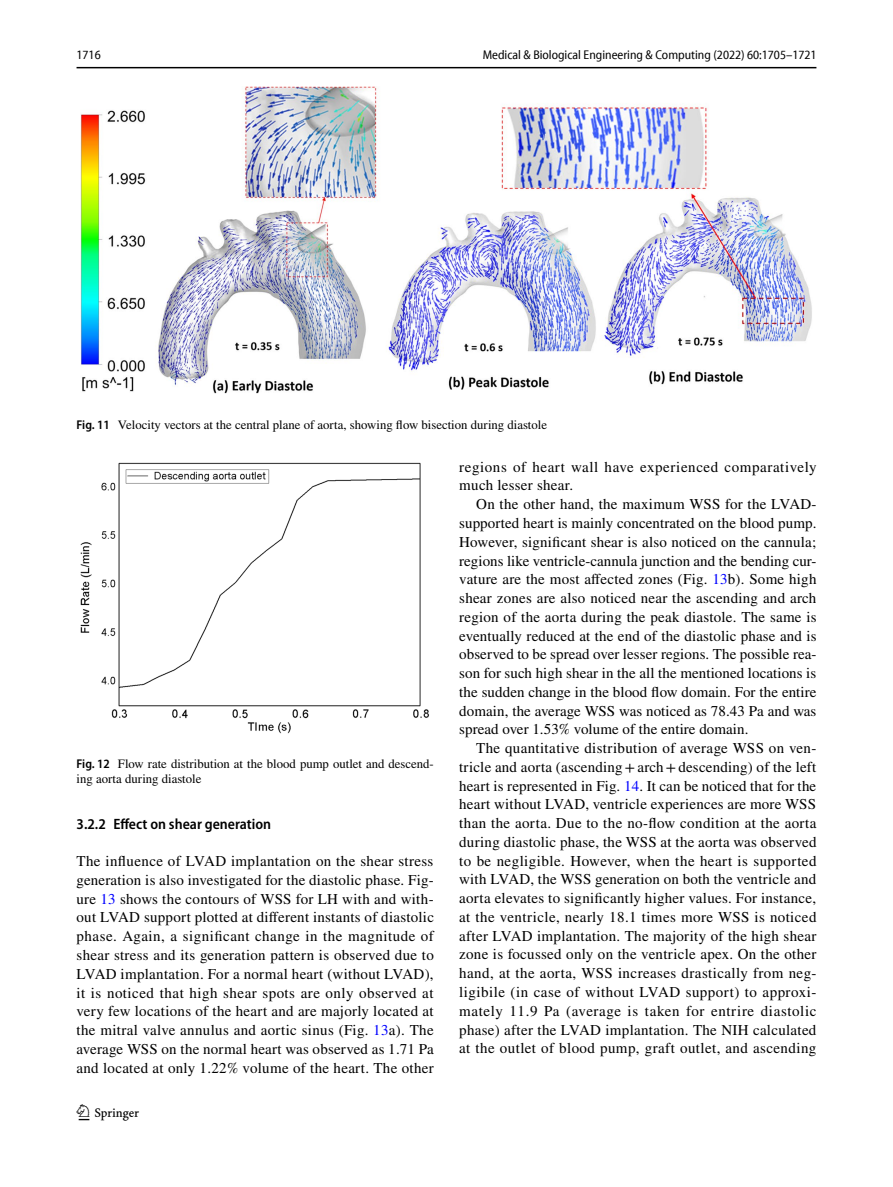
<style>
.page{position:relative;width:893px;height:1187px;background:#fff}
.page>*{position:absolute;margin:0;border:0;box-sizing:border-box;transform-origin:0 0}
.t1{font:22.5px "Springnew Regular 2";color:#000}
.t2{font:15px/18.8px "STIX";letter-spacing:.02em;color:#000;text-align:justify}
.t3{font:15px/18.8px "STIX";letter-spacing:.04em;color:#000}
.t4{font:600 semi-condensed 15px "Myriad Pro";color:#000}
.t5{font:12.75px/15px "STIX";color:#000}
.t6{font:semi-condensed 12.75px "Myriad Pro Unic";color:#000}
.s1{font-family:"Myriad Pro";font-weight:600;font-stretch:semi-condensed}
.s2{color:#00f}
</style>
<div class="page">
<hr style="left:77px;top:67px;width:739px;height:1px;background:#000">
<img style="left:81px;top:87px;width:731px;height:306px">
<img style="left:81px;top:462px;width:348px;height:271px">
<p class="t6" style="left:77px;top:50px;width:26px">1716</p>
<p class="t6" style="left:483px;top:50px;width:335px">Medical &amp; Biological Engineering &amp; Computing (2022) 60:1705–1721</p>
<p class="t5" style="left:77px;top:418px;width:472px"><span class="s1">Fig. 11</span> Velocity vectors at the central plane of aorta, showing flow bisection during diastole</p>
<p class="t5" style="left:77px;top:757px;width:359px"><span class="s1">Fig. 12</span> Flow rate distribution at the blood pump outlet and descend&shy;ing aorta during diastole</p>
<p class="t4" style="left:77px;top:815px;width:196px">3.2.2 Effect on shear generation</p>
<p class="t2" style="left:77px;top:852px;width:359px">The influence of LVAD implantation on the shear stress generation is also investigated for the diastolic phase. Fig&shy;ure <span class="s2">13</span> shows the contours of WSS for LH with and with&shy;out LVAD support plotted at different instants of diastolic phase. Again, a significant change in the magnitude of shear stress and its generation pattern is observed due to LVAD implantation. For a normal heart (without LVAD), it is noticed that high shear spots are only observed at very few locations of the heart and are majorly located at the mitral valve annulus and aortic sinus (Fig. <span class="s2">13</span>a). The average WSS on the normal heart was observed as 1.71 Pa and located at only 1.22% volume of the heart. The other</p>
<h1 class="t1" style="left:79px;top:1104px;width:62px">1 3</h1>
<p class="t3" style="left:459px;top:458px;width:359px">regions of heart wall have experienced comparatively much lesser shear.</p>
<p class="t2" style="left:459px;top:496px;width:359px;text-indent:17px">On the other hand, the maximum WSS for the LVAD&shy;supported heart is mainly concentrated on the blood pump.<br>However, significant shear is also noticed on the cannula; regions like ventricle-cannula junction and the bending cur&shy;vature are the most affected zones (Fig. <span class="s2">13</span>b). Some high shear zones are also noticed near the ascending and arch region of the aorta during the peak diastole. The same is eventually reduced at the end of the diastolic phase and is observed to be spread over lesser regions. The possible rea&shy;son for such high shear in the all the mentioned locations is the sudden change in the blood flow domain. For the entire domain, the average WSS was noticed as 78.43 Pa and was spread over 1.53% volume of the entire domain.</p>
<p class="t2" style="left:459px;top:739px;width:359px;text-indent:17px">The quantitative distribution of average WSS on ven&shy;tricle and aorta (ascending+arch+descending) of the left heart is represented in Fig. <span class="s2">14</span>. It can be noticed that for the heart without LVAD, ventricle experiences are more WSS than the aorta. Due to the no-flow condition at the aorta during diastolic phase, the WSS at the aorta was observed to be negligible. However, when the heart is supported with LVAD, the WSS generation on both the ventricle and aorta elevates to significantly higher values. For instance, at the ventricle, nearly 18.1 times more WSS is noticed after LVAD implantation. The majority of the high shear zone is focussed only on the ventricle apex. On the other hand, at the aorta, WSS increases drastically from neg&shy;ligibile (in case of without LVAD support) to approxi&shy;mately 11.9 Pa (average is taken for entrire diastolic phase) after the LVAD implantation. The NIH calculated at the outlet of blood pump, graft outlet, and ascending</p>
</div>
